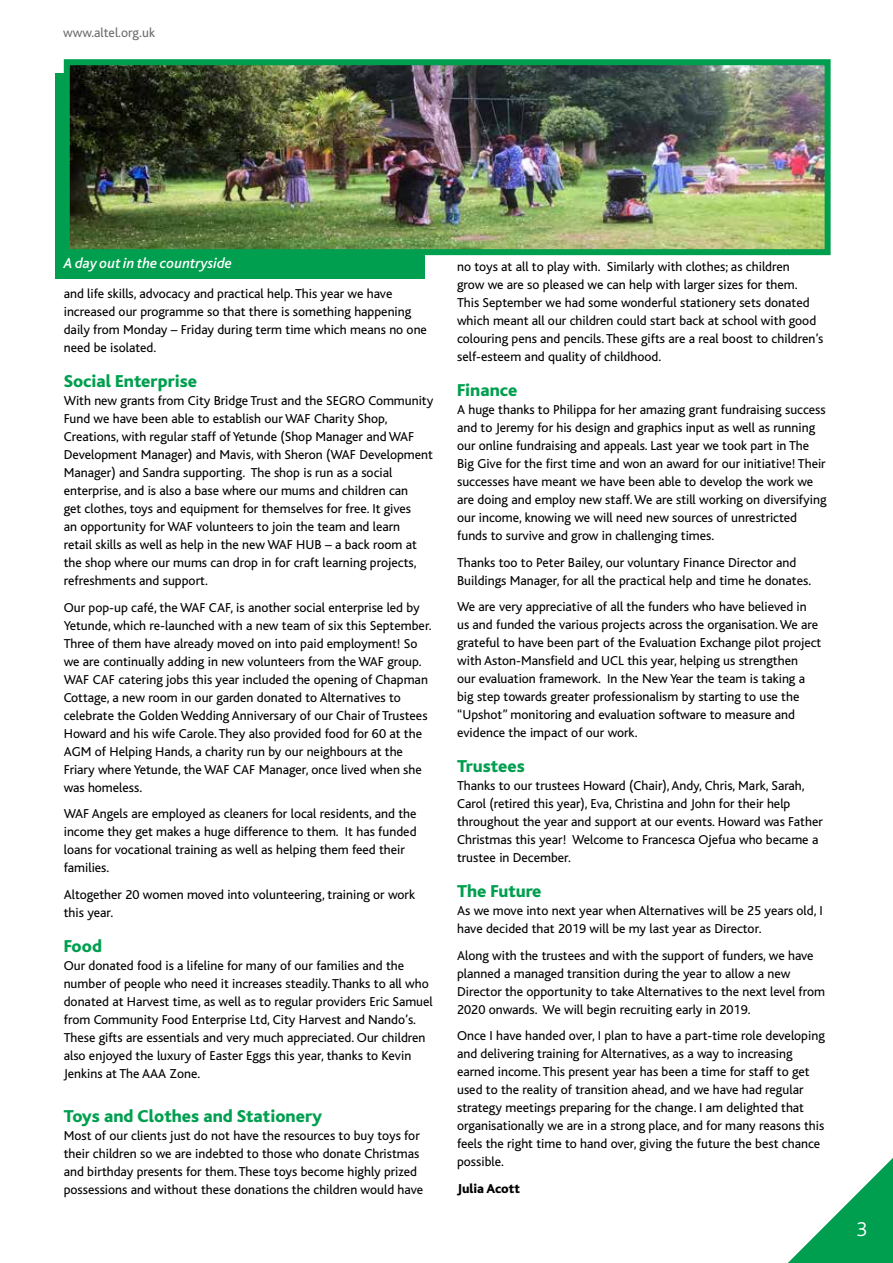
<style>
.page{position:relative;width:893px;height:1263px;background:#fff}
.page>*{position:absolute;margin:0;border:0;box-sizing:border-box;transform-origin:0 0}
.t1{font:300 21px "Bliss";color:#fff}
.t2{font:800 18px "Bliss";color:#009f4f}
.t3{font:italic 500 15px "Bliss";color:#fff}
.t4{font:13.5px/18px "Bliss";color:#000}
.t5{font:13.5px "Bliss";color:#6d6e71}
.t6{font:800 13.5px "Bliss";color:#000}
</style>
<div class="page">
<svg style="left:788px;top:1158px;width:105px;height:105px"></svg>
<div style="left:55px;top:73px;width:370px;height:205px;background:#009f4f"></div>
<img style="left:71px;top:66px;width:753px;height:182px">
<div style="left:64px;top:59px;width:767px;height:196px;border:6px solid #009f4f"></div>
<p class="t5" style="left:63px;top:25px;width:93px">www.altel.org.uk</p>
<p class="t3" style="left:64px;top:256px;width:170px">A day out in the countryside</p>
<p class="t4" style="left:64px;top:285px;width:365px">and life skills, advocacy and practical help. This year we have increased our programme so that there is something happening daily from Monday – Friday during term time which means no one need be isolated.</p>
<h2 class="t2" style="left:64px;top:372px;width:135px">Social Enterprise</h2>
<p class="t4" style="left:64px;top:392px;width:371px">With new grants from City Bridge Trust and the SEGRO Community Fund we have been able to establish our WAF Charity Shop, Creations, with regular staff of Yetunde (Shop Manager and WAF Development Manager) and Mavis, with Sheron (WAF Development Manager) and Sandra supporting. The shop is run as a social enterprise, and is also a base where our mums and children can<br>get clothes, toys and equipment for themselves for free. It gives<br>an opportunity for WAF volunteers to join the team and learn<br>retail skills as well as help in the new WAF HUB – a back room at the shop where our mums can drop in for craft learning projects, refreshments and support.</p>
<p class="t4" style="left:64px;top:598px;width:369px">Our pop-up café, the WAF CAF, is another social enterprise led by Yetunde, which re-launched with a new team of six this September.<br>Three of them have already moved on into paid employment! So we are continually adding in new volunteers from the WAF group.<br>WAF CAF catering jobs this year included the opening of Chapman Cottage, a new room in our garden donated to Alternatives to celebrate the Golden Wedding Anniversary of our Chair of Trustees Howard and his wife Carole. They also provided food for 60 at the AGM of Helping Hands, a charity run by our neighbours at the Friary where Yetunde, the WAF CAF Manager, once lived when she was homeless.</p>
<p class="t4" style="left:64px;top:805px;width:354px">WAF Angels are employed as cleaners for local residents, and the income they get makes a huge difference to them. It has funded loans for vocational training as well as helping them feed their families.</p>
<p class="t4" style="left:64px;top:885px;width:353px">Altogether 20 women moved into volunteering, training or work this year.</p>
<h2 class="t2" style="left:64px;top:936px;width:40px">Food</h2>
<p class="t4" style="left:64px;top:956px;width:370px">Our donated food is a lifeline for many of our families and the number of people who need it increases steadily. Thanks to all who donated at Harvest time, as well as to regular providers Eric Samuel from Community Food Enterprise Ltd, City Harvest and Nando’s.<br>These gifts are essentials and very much appreciated. Our children also enjoyed the luxury of Easter Eggs this year, thanks to Kevin Jenkins at The AAA Zone.</p>
<h2 class="t2" style="left:64px;top:1106px;width:260px">Toys and Clothes and Stationery</h2>
<p class="t4" style="left:64px;top:1126px;width:361px">Most of our clients just do not have the resources to buy toys for their children so we are indebted to those who donate Christmas and birthday presents for them. These toys become highly prized possessions and without these donations the children would have</p>
<p class="t4" style="left:457px;top:258px;width:368px">no toys at all to play with. Similarly with clothes; as children<br>grow we are so pleased we can help with larger sizes for them.<br>This September we had some wonderful stationery sets donated which meant all our children could start back at school with good colouring pens and pencils. These gifts are a real boost to children’s self-esteem and quality of childhood.</p>
<h2 class="t2" style="left:457px;top:381px;width:62px">Finance</h2>
<p class="t4" style="left:457px;top:401px;width:371px">A huge thanks to Philippa for her amazing grant fundraising success and to Jeremy for his design and graphics input as well as running our online fundraising and appeals. Last year we took part in The Big Give for the first time and won an award for our initiative! Their successes have meant we have been able to develop the work we are doing and employ new staff. We are still working on diversifying our income, knowing we will need new sources of unrestricted funds to survive and grow in challenging times.</p>
<p class="t4" style="left:457px;top:553px;width:356px">Thanks too to Peter Bailey, our voluntary Finance Director and<br>Buildings Manager, for all the practical help and time he donates.</p>
<p class="t4" style="left:457px;top:598px;width:366px">We are very appreciative of all the funders who have believed in us and funded the various projects across the organisation. We are grateful to have been part of the Evaluation Exchange pilot project with Aston-Mansfield and UCL this year, helping us strengthen<br>our evaluation framework. In the New Year the team is taking a big step towards greater professionalism by starting to use the “Upshot” monitoring and evaluation software to measure and evidence the impact of our work.</p>
<h2 class="t2" style="left:457px;top:757px;width:69px">Trustees</h2>
<p class="t4" style="left:457px;top:777px;width:367px">Thanks to our trustees Howard (Chair), Andy, Chris, Mark, Sarah, Carol (retired this year), Eva, Christina and John for their help throughout the year and support at our events. Howard was Father Christmas this year! Welcome to Francesca Ojefua who became a trustee in December.</p>
<h2 class="t2" style="left:457px;top:882px;width:86px">The Future</h2>
<p class="t4" style="left:457px;top:902px;width:367px">As we move into next year when Alternatives will be 25 years old, I have decided that 2019 will be my last year as Director.</p>
<p class="t4" style="left:457px;top:946px;width:370px">Along with the trustees and with the support of funders, we have planned a managed transition during the year to allow a new Director the opportunity to take Alternatives to the next level from 2020 onwards. We will begin recruiting early in 2019.</p>
<p class="t4" style="left:457px;top:1027px;width:369px">Once I have handed over, I plan to have a part-time role developing and delivering training for Alternatives, as a way to increasing earned income. This present year has been a time for staff to get used to the reality of transition ahead, and we have had regular strategy meetings preparing for the change. I am delighted that organisationally we are in a strong place, and for many reasons this feels the right time to hand over, giving the future the best chance possible.</p>
<p class="t6" style="left:457px;top:1181px;width:64px">Julia Acott</p>
<h1 class="t1" style="left:856px;top:1218px;width:12px">3</h1>
</div>
